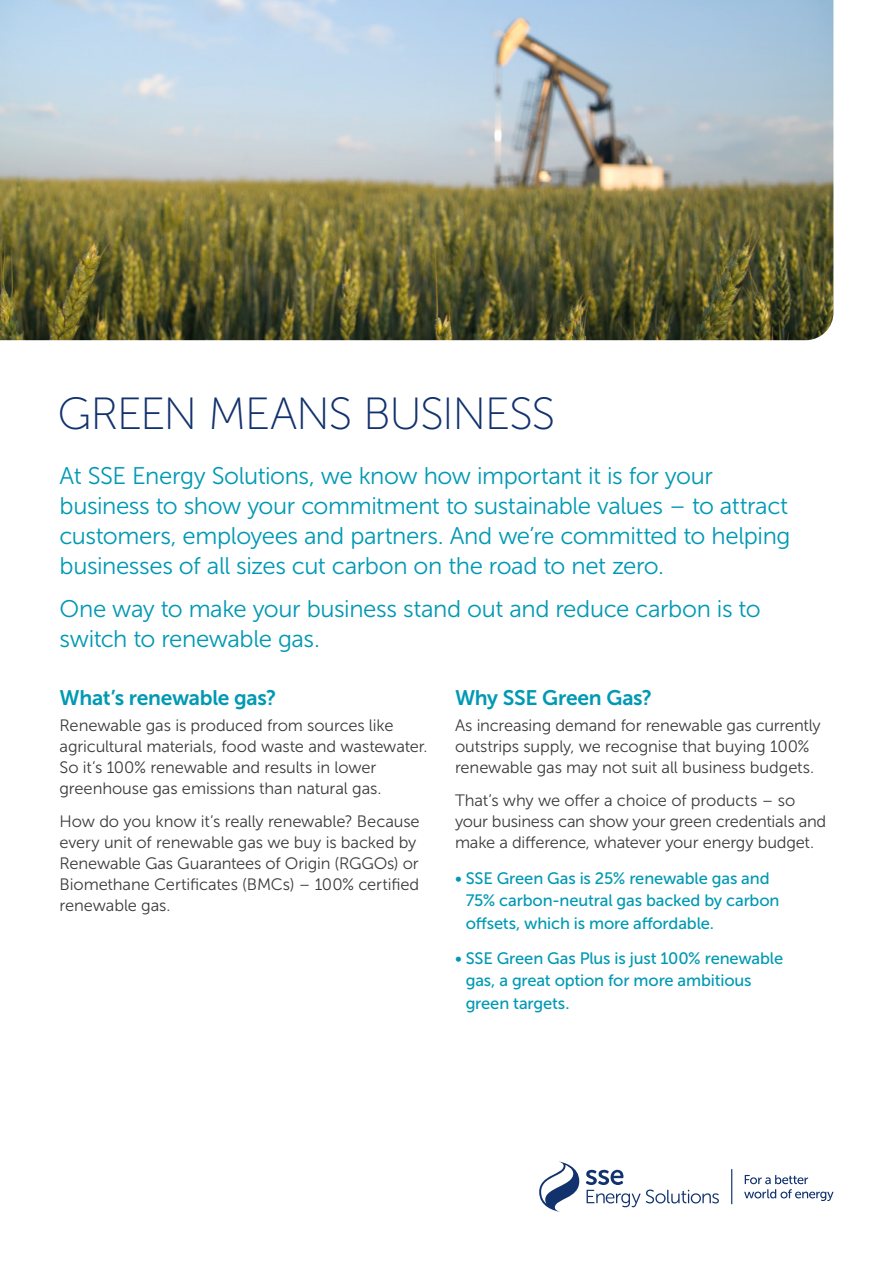
<style>
.page{position:relative;width:893px;height:1263px;background:#fff}
.page>*{position:absolute;margin:0;border:0;box-sizing:border-box;transform-origin:0 0}
.t1{font:45px "Museo Sans 100";letter-spacing:-.035em;color:#12326e}
.t2{font:24px/30px "Museo Sans 300";letter-spacing:-.015em;color:#0099b3}
.t3{font:21px "Museo Sans 700";letter-spacing:-.015em;color:#0099b3}
.t4{font:16.5px/21px "Museo Sans 300";letter-spacing:-.01em;color:#3c3c3b}
.t5{font:16.5px/22.5px "Museo Sans 500";letter-spacing:-.01em;color:#0099b3}
</style>
<div class="page">
<img style="left:0;top:0;width:833px;height:340px">
<svg style="left:539px;top:1161px;width:40px;height:51px"></svg>
<hr style="left:731px;top:1169px;width:1px;height:35px;background:#12326e">
<svg style="left:744px;top:1175px;width:89px;height:26px"></svg>
<svg style="left:586px;top:1170px;width:133px;height:37px"></svg>
<h1 class="t1" style="left:57px;top:390px;width:499px">GREEN MEANS BUSINESS</h1>
<p class="t2" style="left:60px;top:461px;width:732px">At SSE Energy Solutions, we know how important it is for your business to show your commitment to sustainable values – to attract customers, employees and partners. And we’re committed to helping businesses of all sizes cut carbon on the road to net zero.</p>
<h2 class="t2" style="left:60px;top:594px;width:703px">One way to make your business stand out and reduce carbon is to switch to renewable gas.</h2>
<p class="t3" style="left:60px;top:686px;width:218px">What’s renewable gas?</p>
<p class="t4" style="left:60px;top:714px;width:370px">Renewable gas is produced from sources like agricultural materials, food waste and wastewater.<br>So it’s 100% renewable and results in lower greenhouse gas emissions than natural gas.</p>
<p class="t4" style="left:60px;top:811px;width:362px">How do you know it’s really renewable? Because every unit of renewable gas we buy is backed by Renewable Gas Guarantees of Origin (RGGOs) or Biomethane Certificates (BMCs) – 100% certified renewable gas.</p>
<p class="t3" style="left:455px;top:686px;width:199px">Why SSE Green Gas?</p>
<p class="t4" style="left:455px;top:714px;width:367px">As increasing demand for renewable gas currently outstrips supply, we recognise that buying 100% renewable gas may not suit all business budgets.</p>
<p class="t4" style="left:455px;top:790px;width:373px">That’s why we offer a choice of products – so your business can show your green credentials and make a difference, whatever your energy budget.</p>
<p class="t5" style="left:466px;top:867px;width:315px;text-indent:-11px">• SSE Green Gas is 25% renewable gas and<br>75% carbon-neutral gas backed by carbon offsets, which is more affordable.</p>
<p class="t5" style="left:466px;top:947px;width:319px;text-indent:-11px">• SSE Green Gas Plus is just 100% renewable gas, a great option for more ambitious green targets.</p>
</div>
